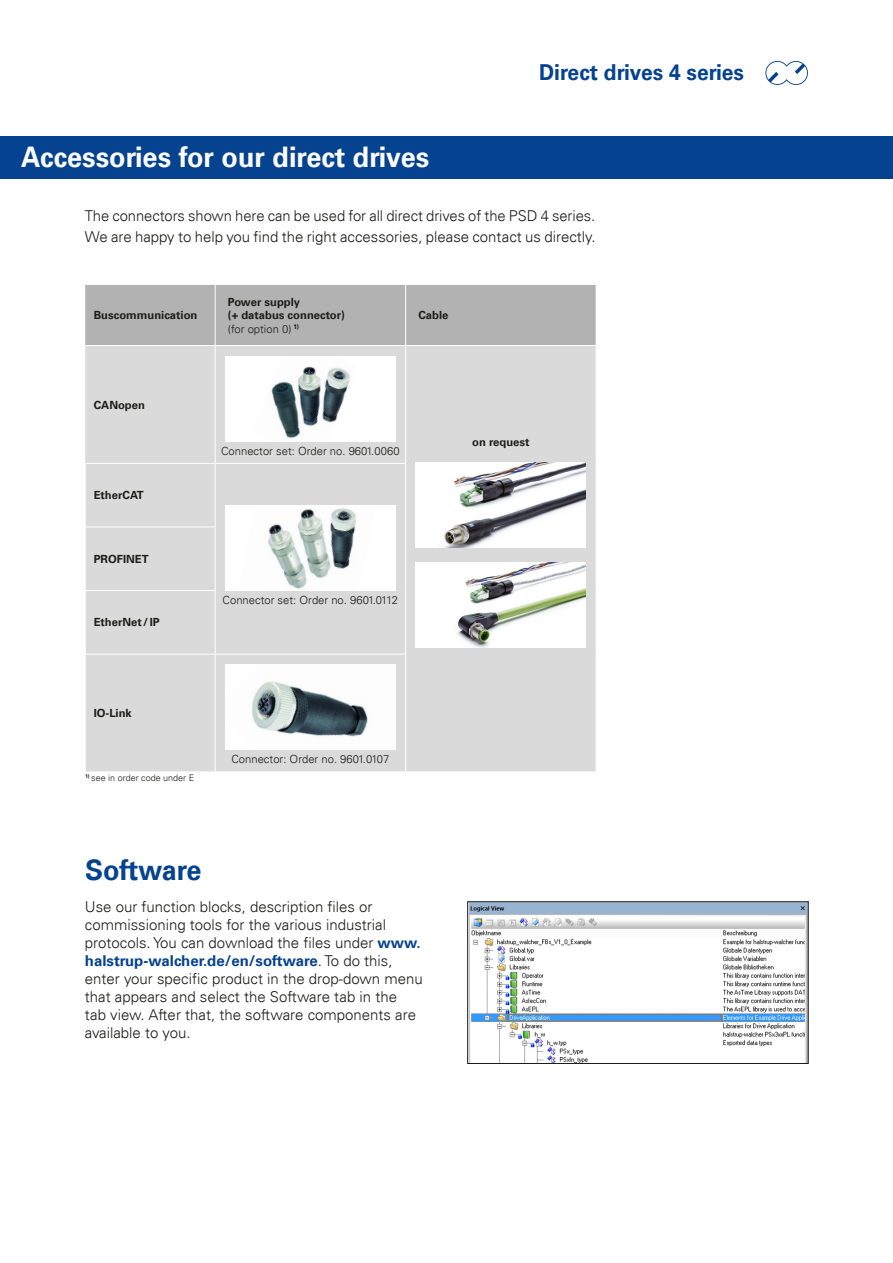
<style>
.page{position:relative;width:893px;height:1263px;background:#fff}
.page>*{position:absolute;margin:0;border:0;box-sizing:border-box;transform-origin:0 0}
.Balkentext{font:700 28.35px "Univers LT";color:#fff;scale:.95 1}
.H1_Blau{font:700 28.35px "Univers LT";color:#054390;scale:.95 1}
.Seitentitel{font:700 22.05px "Univers LT";color:#054390;scale:.95 1}
.Fließtext{font:300 15px/18px "Univers LT";color:#1d1d1b}
.t1{font:700 11.25px/13.5px "Univers LT";color:#1d1d1b}
.t2{font:300 11.25px "Univers LT";color:#1d1d1b}
.Tabelle{font:300 9px "Univers LT";color:#1d1d1b}
.s1{font-weight:300}
.s2{font-weight:700;color:#054390}
</style>
<div class="page">
<svg style="left:765px;top:61px;width:43px;height:24px"></svg>
<img style="left:469px;top:903px;width:337px;height:159px">
<div style="left:467px;top:901px;width:341px;height:163px;border:1px solid #1d1d1b"></div>
<div style="left:0;top:136px;width:893px;height:43px;background:#054390"></div>
<div style="left:85px;top:285px;width:511px;height:60px;background:#b2b2b2"></div>
<div style="left:85px;top:346px;width:511px;height:426px;background:#dadada"></div>
<hr style="left:215px;top:285px;width:1px;height:60px;background:#fff">
<hr style="left:405px;top:285px;width:1px;height:60px;background:#fff">
<hr style="left:215px;top:346px;width:1px;height:117px;background:#fff">
<hr style="left:405px;top:346px;width:1px;height:117px;background:#fff">
<hr style="left:85px;top:463px;width:130px;height:1px;background:#fff">
<hr style="left:85px;top:464px;width:1px;height:63px;background:#fff">
<hr style="left:215px;top:463px;width:191px;height:1px;background:#fff">
<hr style="left:405px;top:464px;width:1px;height:63px;background:#fff">
<hr style="left:405px;top:527px;width:1px;height:63px;background:#fff">
<hr style="left:405px;top:590px;width:1px;height:64px;background:#fff">
<hr style="left:405px;top:654px;width:1px;height:118px;background:#fff">
<hr style="left:85px;top:527px;width:1px;height:63px;background:#fff">
<hr style="left:85px;top:590px;width:1px;height:64px;background:#fff">
<hr style="left:85px;top:654px;width:1px;height:118px;background:#fff">
<hr style="left:215px;top:464px;width:1px;height:63px;background:#fff">
<hr style="left:85px;top:527px;width:131px;height:1px;background:#fff">
<hr style="left:215px;top:527px;width:1px;height:63px;background:#fff">
<hr style="left:85px;top:590px;width:131px;height:1px;background:#fff">
<hr style="left:215px;top:591px;width:1px;height:63px;background:#fff">
<hr style="left:85px;top:654px;width:130px;height:1px;background:#fff">
<hr style="left:215px;top:654px;width:190px;height:1px;background:#fff">
<hr style="left:215px;top:654px;width:1px;height:118px;background:#fff">
<div style="left:225px;top:356px;width:170px;height:85px;background:#fff"></div>
<img style="left:271px;top:366px;width:80px;height:72px">
<img style="left:416px;top:462px;width:170px;height:85px">
<img style="left:416px;top:563px;width:170px;height:85px">
<div style="left:225px;top:505px;width:170px;height:85px;background:#fff"></div>
<img style="left:268px;top:508px;width:89px;height:81px">
<img style="left:225px;top:665px;width:170px;height:85px">
<p class="Balkentext" style="left:21px;top:140px;width:431px">Accessories for our direct drives</p>
<p class="Seitentitel" style="left:539px;top:60px;width:217px">Direct drives 4 series</p>
<p class="Fließtext" style="left:85px;top:205px;width:512px;line-height:21.3px">The connectors shown here can be used for all direct drives of the PSD 4 series.<br>We are happy to help you find the right accessories, please contact us directly.</p>
<p class="t1" style="left:94px;top:309px;width:105px">Buscommunication</p>
<p class="t1" style="left:228px;top:295px;width:118px">Power supply<br>(+ databus connector) <span class="s1">(for option 0)</span> <sup>1)</sup></p>
<p class="t1" style="left:418px;top:309px;width:32px">Cable</p>
<p class="t1" style="left:94px;top:398px;width:53px">CANopen</p>
<p class="t1" style="left:94px;top:489px;width:52px">EtherCAT</p>
<p class="t1" style="left:94px;top:552px;width:56px">PROFINET</p>
<p class="t1" style="left:94px;top:616px;width:67px">EtherNet / IP</p>
<p class="t2" style="left:221px;top:444px;width:180px">Connector set: Order no. 9601.0060</p>
<p class="t2" style="left:223px;top:593px;width:177px">Connector set: Order no. 9601.0112</p>
<p class="t1" style="left:472px;top:436px;width:59px">on request</p>
<p class="t1" style="left:94px;top:706px;width:40px">IO-Link</p>
<p class="Tabelle" style="left:85px;top:772px;width:111px"><sup>1)</sup> see in order code under E</p>
<p class="t2" style="left:231px;top:753px;width:159px">Connector: Order no. 9601.0107</p>
<p class="H1_Blau" style="left:85px;top:854px;width:124px">Software</p>
<p class="Fließtext" style="left:85px;top:898px;width:339px">Use our function blocks, description files or commissioning tools for the various industrial protocols. You can download the files under <span class="s2">www. halstrup-walcher.de/en/software</span>. To do this, enter your specific product in the drop-down menu that appears and select the Software tab in the<br>tab view. After that, the software components are available to you.</p>
</div>
